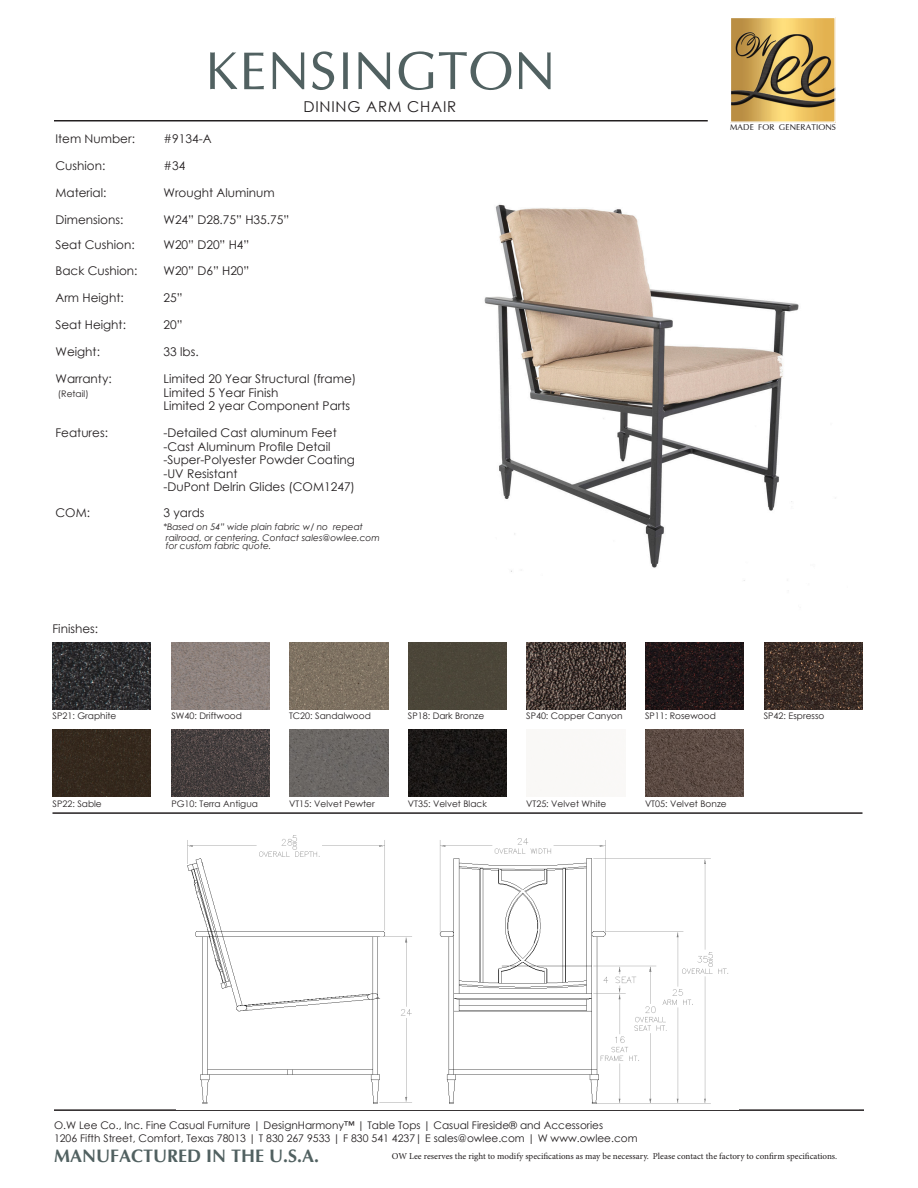
<style>
.page{position:relative;width:918px;height:1188px;background:#fff}
.page>*{position:absolute;margin:0;border:0;box-sizing:border-box;transform-origin:0 0}
.t1{font:100 61.5px "Optima";color:#516161}
.t2{font:700 18px "Optima";color:#516161}
.t3{font:15px "Century Gothic";letter-spacing:.05em;color:#231f20}
.Bullet{font:12px "Century Gothic";color:#231f20}
.t4{font:10.5px "Century Gothic";color:#231f20}
.t5{font:100 9.45px "Optima";color:#231f20}
.t6{font:9px "Century Gothic";color:#231f20}
.t7{font:9px "Minion Pro";color:#231f20}
.t8{font:italic 9px/8.2px "Century Gothic";color:#231f20}
</style>
<div class="page">
<img style="left:484px;top:204px;width:315px;height:377px">
<img style="left:732px;top:19px;width:102px;height:102px">
<div style="left:730px;top:17px;width:106px;height:106px;border:1px solid #fff"></div>
<hr style="left:54px;top:120px;width:654px;height:2px;background:#231f20">
<hr style="left:54px;top:1109px;width:810px;height:2px;background:#231f20">
<hr style="left:52px;top:812px;width:810px;height:2px;background:#231f20">
<img style="left:52px;top:642px;width:99px;height:67px">
<img style="left:171px;top:642px;width:99px;height:67px">
<img style="left:290px;top:642px;width:98px;height:67px">
<div style="left:408px;top:642px;width:99px;height:67px;background:#4b4639"></div>
<img style="left:527px;top:642px;width:98px;height:67px">
<img style="left:645px;top:642px;width:99px;height:67px">
<img style="left:764px;top:642px;width:98px;height:67px">
<img style="left:52px;top:730px;width:99px;height:67px">
<img style="left:171px;top:730px;width:99px;height:67px">
<img style="left:290px;top:730px;width:98px;height:67px">
<img style="left:408px;top:730px;width:99px;height:67px">
<img style="left:645px;top:730px;width:99px;height:67px">
<img style="left:187px;top:835px;width:542px;height:269px">
<p class="t1" style="left:206px;top:48px;width:352px">KENSINGTON</p>
<p class="t3" style="left:304px;top:96px;width:154px">DINING ARM CHAIR</p>
<p class="Bullet" style="left:55px;top:130px;width:81px">Item Number:</p>
<p class="Bullet" style="left:163px;top:130px;width:50px">#9134-A</p>
<p class="Bullet" style="left:55px;top:157px;width:51px">Cushion:</p>
<p class="Bullet" style="left:163px;top:157px;width:23px">#34</p>
<p class="Bullet" style="left:55px;top:184px;width:53px">Material:</p>
<p class="Bullet" style="left:163px;top:184px;width:113px">Wrought Aluminum</p>
<p class="Bullet" style="left:55px;top:211px;width:69px">Dimensions:</p>
<p class="Bullet" style="left:163px;top:211px;width:127px">W24” D28.75” H35.75”</p>
<p class="Bullet" style="left:55px;top:236px;width:81px">Seat Cushion:</p>
<p class="Bullet" style="left:163px;top:236px;width:87px">W20” D20” H4”</p>
<p class="Bullet" style="left:55px;top:263px;width:84px">Back Cushion:</p>
<p class="Bullet" style="left:163px;top:263px;width:87px">W20” D6” H20”</p>
<p class="Bullet" style="left:55px;top:290px;width:70px">Arm Height:</p>
<p class="Bullet" style="left:163px;top:290px;width:21px">25”</p>
<p class="Bullet" style="left:55px;top:317px;width:72px">Seat Height:</p>
<p class="Bullet" style="left:163px;top:317px;width:21px">20”</p>
<p class="Bullet" style="left:55px;top:344px;width:46px">Weight:</p>
<p class="Bullet" style="left:163px;top:344px;width:37px">33 lbs.</p>
<p class="Bullet" style="left:55px;top:371px;width:58px">Warranty:</p>
<p class="Bullet" style="left:163px;top:371px;width:194px">Limited 20 Year Structural (frame)</p>
<p class="t6" style="left:58px;top:387px;width:32px">(Retail)</p>
<p class="Bullet" style="left:163px;top:384px;width:116px">Limited 5 Year Finish</p>
<p class="Bullet" style="left:163px;top:398px;width:188px">Limited 2 year Component Parts</p>
<p class="Bullet" style="left:55px;top:425px;width:54px">Features:</p>
<p class="Bullet" style="left:163px;top:425px;width:175px">-Detailed Cast aluminum Feet</p>
<p class="Bullet" style="left:163px;top:438px;width:169px">-Cast Aluminum Profile Detail</p>
<p class="Bullet" style="left:163px;top:452px;width:193px">-Super-Polyester Powder Coating</p>
<p class="Bullet" style="left:163px;top:465px;width:76px">-UV Resistant</p>
<p class="Bullet" style="left:163px;top:479px;width:193px">-DuPont Delrin Glides (COM1247)</p>
<p class="Bullet" style="left:55px;top:504px;width:36px">COM:</p>
<p class="Bullet" style="left:163px;top:504px;width:43px">3 yards</p>
<p class="t8" style="left:163px;top:522px;width:201px">*Based on 54” wide plain fabric w/ no repeat</p>
<p class="t8" style="left:166px;top:533px;width:215px">railroad, or centering. Contact sales@owlee.com for custom fabric quote.</p>
<p class="Bullet" style="left:52px;top:620px;width:47px">Finishes:</p>
<p class="t5" style="left:730px;top:124px;width:108px">MADE FOR GENERATIONS</p>
<p class="t6" style="left:53px;top:709px;width:65px">SP21: Graphite</p>
<p class="t6" style="left:171px;top:709px;width:72px">SW40: Driftwood</p>
<p class="t6" style="left:289px;top:709px;width:83px">TC20: Sandalwood</p>
<p class="t6" style="left:408px;top:709px;width:78px">SP18: Dark Bronze</p>
<p class="t6" style="left:526px;top:709px;width:98px">SP40: Copper Canyon</p>
<p class="t6" style="left:645px;top:709px;width:72px">SP11: Rosewood</p>
<p class="t6" style="left:764px;top:709px;width:62px">SP42: Espresso</p>
<p class="t6" style="left:53px;top:797px;width:51px">SP22: Sable</p>
<p class="t6" style="left:171px;top:797px;width:88px">PG10: Terra Antigua</p>
<p class="t6" style="left:289px;top:797px;width:87px">VT15: Velvet Pewter</p>
<p class="t6" style="left:408px;top:797px;width:80px">VT35: Velvet Black</p>
<p class="t6" style="left:526px;top:797px;width:82px">VT25: Velvet White</p>
<p class="t6" style="left:645px;top:797px;width:83px">VT05: Velvet Bonze</p>
<p class="t4" style="left:54px;top:1118px;width:551px">O.W Lee Co., Inc. Fine Casual Furniture | DesignHarmony™ | Table Tops | Casual Fireside® and Accessories</p>
<p class="t4" style="left:54px;top:1131px;width:585px">1206 Fifth Street, Comfort, Texas 78013 | T 830 267 9533 | F 830 541 4237| E sales@owlee.com | W www.owlee.com</p>
<p class="t2" style="left:54px;top:1146px;width:267px">MANUFACTURED IN THE U.S.A.</p>
<p class="t7" style="left:392px;top:1150px;width:447px">OW Lee reserves the right to modify specifications as may be necessary. Please contact the factory to confirm specifications.</p>
</div>
